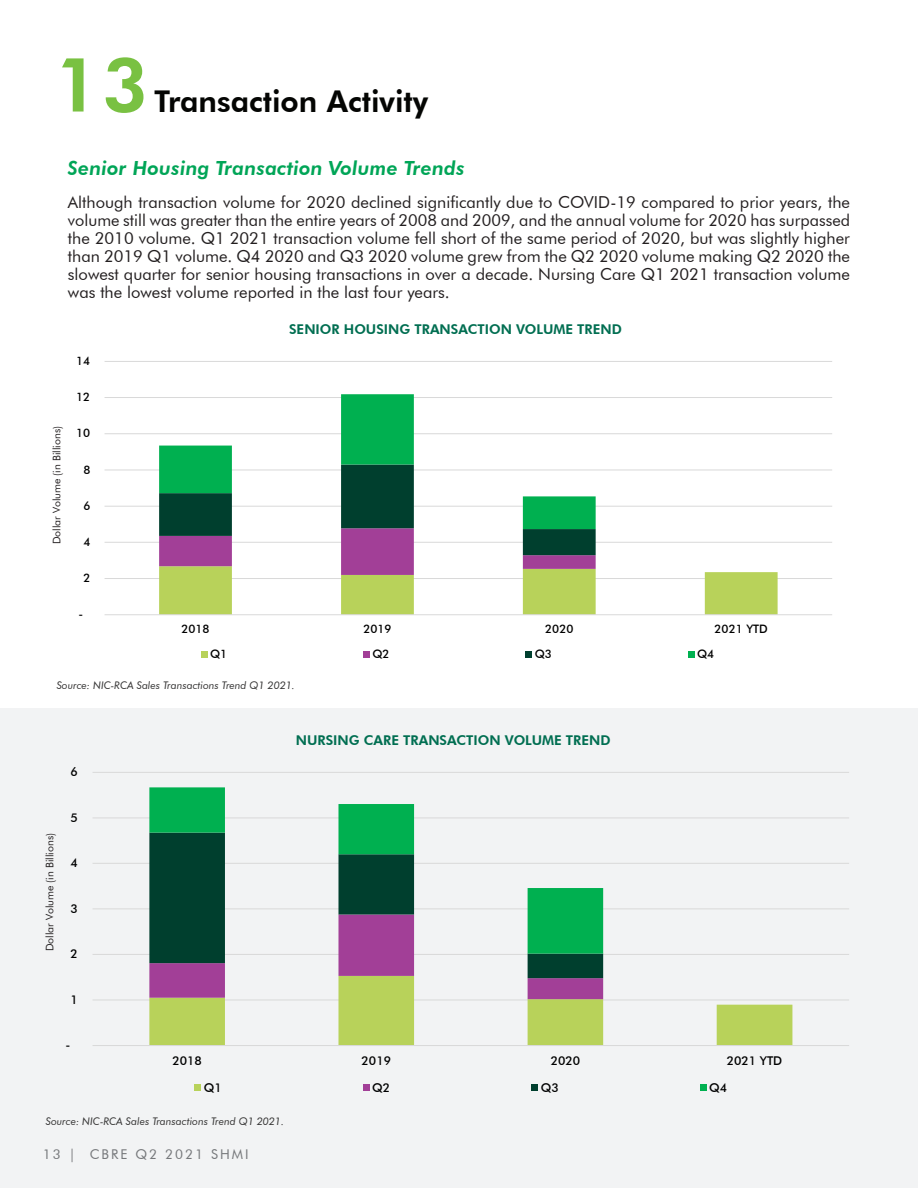
<style>
.page{position:relative;width:918px;height:1188px;background:#fff}
.page>*{position:absolute;margin:0;border:0;box-sizing:border-box;transform-origin:0 0}
.t1{font:800 75px "Futura BT";color:#79c142}
.SHMI_Q3_2020_Title{font:800 30px "Futura BT";color:#040503}
.SHMI_Q3_2020_Seconda{font:italic 800 19.5px "Futura BT";letter-spacing:.01em;color:#00a557}
.SHMI_Q3_2020_Copy{font:16.5px/18px "Futura BT";color:#231f20;text-align:justify}
.SHMI_Q3_2020_Chart_T{font:800 13.5px "Futura BT";color:#006e51}
.t2{font:13.5px "Futura BT";letter-spacing:.15em;color:#76787b}
.t3{font:500 12.15px "Futura BT";letter-spacing:-.005em;color:#000}
.t4{font:500 11.7px "Futura BT";letter-spacing:-.005em;color:#000}
.SHMI_Q3_2020_Source{font:italic 10.5px "Futura BT";color:#353434}
.t5{font:10.5px "Futura BT";color:#231f20}
</style>
<div class="page">
<div style="left:0;top:708px;width:918px;height:480px;background:#f2f3f4"></div>
<hr style="left:105px;top:578px;width:727px;height:1px;background:#d9d9d9">
<hr style="left:105px;top:542px;width:727px;height:1px;background:#d9d9d9">
<hr style="left:105px;top:506px;width:727px;height:1px;background:#d9d9d9">
<hr style="left:105px;top:469px;width:727px;height:1px;background:#d9d9d9">
<hr style="left:105px;top:433px;width:727px;height:1px;background:#d9d9d9">
<hr style="left:105px;top:397px;width:727px;height:1px;background:#d9d9d9">
<hr style="left:105px;top:361px;width:727px;height:1px;background:#d9d9d9">
<svg style="left:159px;top:469px;width:619px;height:145px"></svg>
<svg style="left:159px;top:394px;width:437px;height:135px"></svg>
<hr style="left:105px;top:614px;width:727px;height:1px;background:#d9d9d9">
<div style="left:201px;top:651px;width:6px;height:7px;background:#b8d25a"></div>
<div style="left:363px;top:651px;width:7px;height:7px;background:#a23f97"></div>
<div style="left:526px;top:651px;width:6px;height:7px;background:#003f2e"></div>
<div style="left:688px;top:651px;width:6px;height:7px;background:#00b050"></div>
<hr style="left:93px;top:999px;width:756px;height:1px;background:#d9d9d9">
<hr style="left:93px;top:954px;width:756px;height:1px;background:#d9d9d9">
<hr style="left:93px;top:908px;width:756px;height:1px;background:#d9d9d9">
<hr style="left:93px;top:863px;width:756px;height:1px;background:#d9d9d9">
<hr style="left:93px;top:817px;width:756px;height:1px;background:#d9d9d9">
<hr style="left:93px;top:772px;width:756px;height:1px;background:#d9d9d9">
<svg style="left:149px;top:976px;width:643px;height:69px"></svg>
<svg style="left:149px;top:978px;width:454px;height:21px"></svg>
<svg style="left:149px;top:954px;width:454px;height:24px"></svg>
<svg style="left:149px;top:787px;width:454px;height:167px"></svg>
<hr style="left:93px;top:1045px;width:756px;height:1px;background:#d9d9d9">
<div style="left:195px;top:1084px;width:6px;height:7px;background:#b8d25a"></div>
<div style="left:363px;top:1084px;width:7px;height:7px;background:#a23f97"></div>
<div style="left:532px;top:1084px;width:6px;height:7px;background:#003f2e"></div>
<div style="left:700px;top:1084px;width:6px;height:7px;background:#00b050"></div>
<h1 class="t1" style="left:54px;top:39px;width:95px">13</h1>
<p class="SHMI_Q3_2020_Title" style="left:154px;top:83px;width:276px">Transaction Activity</p>
<p class="SHMI_Q3_2020_Seconda" style="left:68px;top:156px;width:398px">Senior Housing Transaction Volume Trends</p>
<p class="SHMI_Q3_2020_Copy" style="left:68px;top:193px;width:784px">Although transaction volume for 2020 declined significantly due to COVID-19 compared to prior years, the volume still was greater than the entire years of 2008 and 2009, and the annual volume for 2020 has surpassed the 2010 volume. Q1 2021 transaction volume fell short of the same period of 2020, but was slightly higher than 2019 Q1 volume. Q4 2020 and Q3 2020 volume grew from the Q2 2020 volume making Q2 2020 the slowest quarter for senior housing transactions in over a decade. Nursing Care Q1 2021 transaction volume was the lowest volume reported in the last four years.</p>
<p class="t5" style="left:51px;top:544px;width:120px;rotate:-90deg">Dollar Volume (in Billions)</p>
<p class="t4" style="left:76px;top:354px;width:16px">14</p>
<p class="t4" style="left:76px;top:390px;width:16px">12</p>
<p class="t4" style="left:76px;top:426px;width:16px">10</p>
<p class="t4" style="left:83px;top:462px;width:9px">8</p>
<p class="t4" style="left:83px;top:499px;width:9px">6</p>
<p class="t4" style="left:83px;top:535px;width:9px">4</p>
<p class="t4" style="left:83px;top:571px;width:9px">2</p>
<p class="t4" style="left:79px;top:607px;width:6px">-</p>
<p class="SHMI_Q3_2020_Chart_T" style="left:289px;top:321px;width:334px">SENIOR HOUSING TRANSACTION VOLUME TREND</p>
<p class="t4" style="left:181px;top:622px;width:30px">2018</p>
<p class="t4" style="left:363px;top:622px;width:30px">2019</p>
<p class="t4" style="left:545px;top:622px;width:30px">2020</p>
<p class="t4" style="left:715px;top:622px;width:55px">2021 YTD</p>
<p class="t4" style="left:210px;top:647px;width:19px">Q1</p>
<p class="t4" style="left:372px;top:647px;width:19px">Q2</p>
<p class="t4" style="left:535px;top:647px;width:19px">Q3</p>
<p class="t4" style="left:697px;top:647px;width:19px">Q4</p>
<p class="SHMI_Q3_2020_Source" style="left:57px;top:679px;width:240px">Source: NIC-RCA Sales Transactions Trend Q1 2021.</p>
<p class="t5" style="left:43px;top:951px;width:120px;rotate:-90deg">Dollar Volume (in Billions)</p>
<p class="t3" style="left:70px;top:764px;width:9px">6</p>
<p class="t3" style="left:70px;top:810px;width:9px">5</p>
<p class="t3" style="left:70px;top:855px;width:9px">4</p>
<p class="t3" style="left:70px;top:901px;width:9px">3</p>
<p class="t3" style="left:70px;top:947px;width:9px">2</p>
<p class="t3" style="left:70px;top:992px;width:9px">1</p>
<p class="t3" style="left:65px;top:1038px;width:6px">-</p>
<p class="SHMI_Q3_2020_Chart_T" style="left:296px;top:732px;width:316px">NURSING CARE TRANSACTION VOLUME TREND</p>
<p class="t3" style="left:172px;top:1053px;width:31px">2018</p>
<p class="t3" style="left:362px;top:1053px;width:31px">2019</p>
<p class="t3" style="left:551px;top:1053px;width:31px">2020</p>
<p class="t3" style="left:727px;top:1053px;width:57px">2021 YTD</p>
<p class="t3" style="left:204px;top:1080px;width:19px">Q1</p>
<p class="t3" style="left:372px;top:1080px;width:19px">Q2</p>
<p class="t3" style="left:541px;top:1080px;width:19px">Q3</p>
<p class="t3" style="left:709px;top:1080px;width:19px">Q4</p>
<p class="SHMI_Q3_2020_Source" style="left:46px;top:1115px;width:240px">Source: NIC-RCA Sales Transactions Trend Q1 2021.</p>
<p class="t2" style="left:43px;top:1146px;width:207px">13 | CBRE Q2 2021 SHMI</p>
</div>
